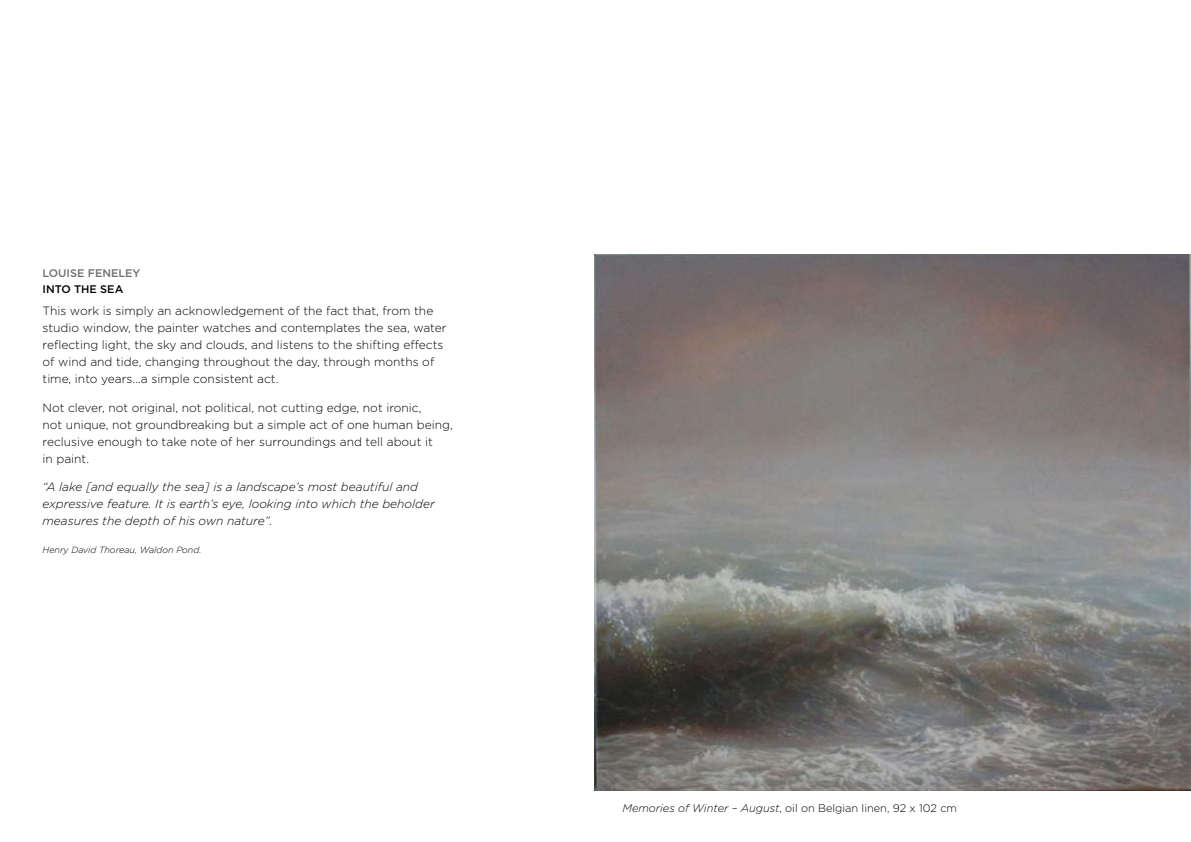
<style>
.page{position:relative;width:1191px;height:842px;background:#fff}
.page>*{position:absolute;margin:0;border:0;box-sizing:border-box;transform-origin:0 0}
.t1{font:300 12px/17px "Gotham";color:#000}
.t2{font:italic 300 12px/17px "Gotham";color:#000}
.t3{font:300 11px "Gotham";color:#000}
.t4{font:500 11px "Gotham";color:#6d6e71}
.t5{font:500 11px "Gotham";color:#000}
.t6{font:italic 300 9px "Gotham";color:#000}
.s1{font-style:italic}
</style>
<div class="page">
<img style="left:595px;top:254px;width:596px;height:536px">
<p class="t4" style="left:43px;top:266px;width:99px">LOUISE FENELEY</p>
<p class="t5" style="left:43px;top:282px;width:82px">INTO THE SEA</p>
<p class="t1" style="left:43px;top:302px;width:406px">This work is simply an acknowledgement of the fact that, from the studio window, the painter watches and contemplates the sea, water reflecting light, the sky and clouds, and listens to the shifting effects of wind and tide, changing throughout the day, through months of time, into years...a simple consistent act.</p>
<p class="t1" style="left:43px;top:399px;width:412px">Not clever, not original, not political, not cutting edge, not ironic,<br>not unique, not groundbreaking but a simple act of one human being, reclusive enough to take note of her surroundings and tell about it<br>in paint.</p>
<p class="t2" style="left:43px;top:478px;width:394px">“A lake [and equally the sea] is a landscape’s most beautiful and expressive feature. It is earth’s eye, looking into which the beholder measures the depth of his own nature”.</p>
<p class="t6" style="left:43px;top:545px;width:160px">Henry David Thoreau, Waldon Pond.</p>
<p class="t3" style="left:622px;top:801px;width:336px"><span class="s1">Memories of Winter – August</span>, oil on Belgian linen, 92 x 102 cm</p>
</div>
